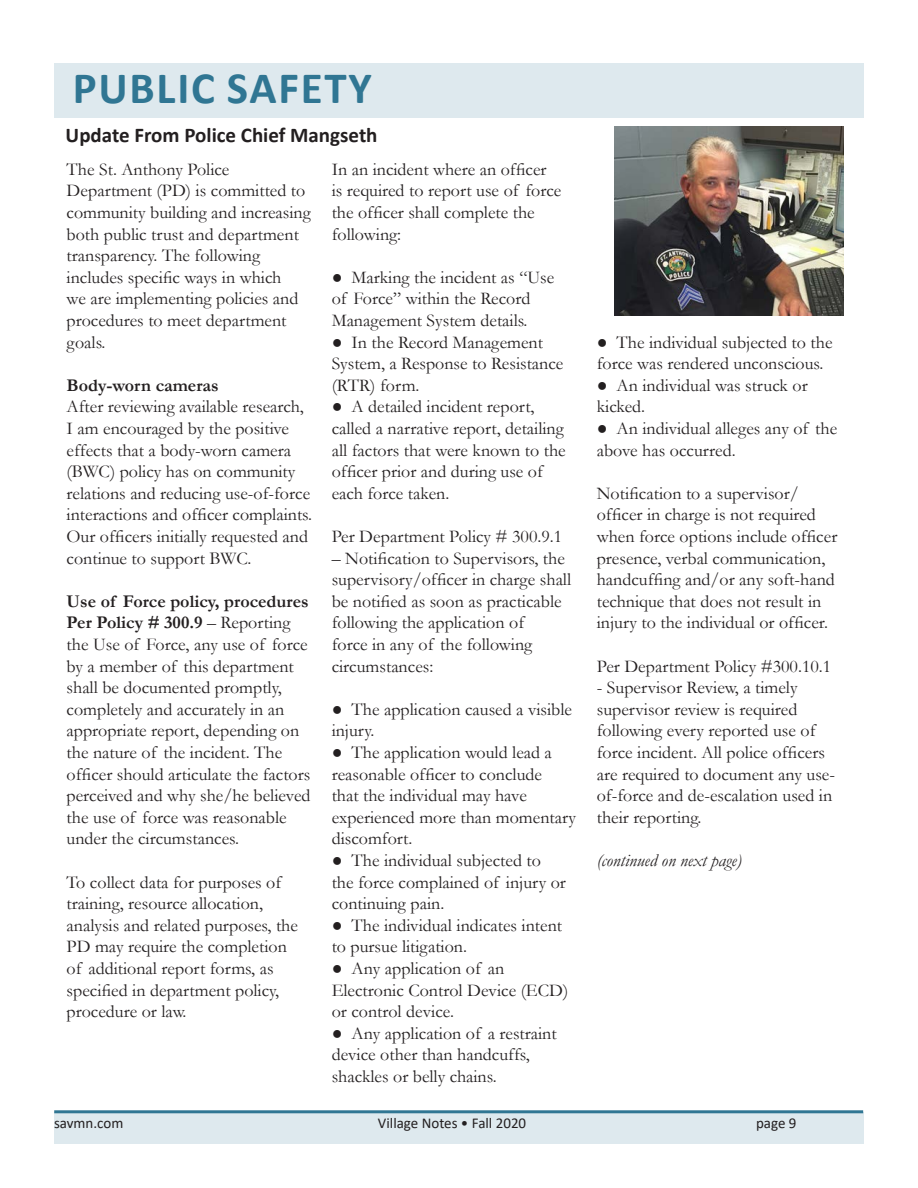
<style>
.page{position:relative;width:918px;height:1188px;background:#fff}
.page>*{position:absolute;margin:0;border:0;box-sizing:border-box;transform-origin:0 0}
.t1{font:700 45px "Calibri";letter-spacing:.04em;color:#307693}
.t2{font:700 21px "Calibri";color:#231f20}
.t3{font:18px/21.6px "Garamond";color:#231f20}
.t4{font:700 18px "Garamond";color:#231f20}
.t5{font:italic 18px "Garamond";color:#231f20}
.t6{font:15px "Calibri";color:#231f20}
.s1{font-weight:700}
</style>
<div class="page">
<div style="left:54px;top:1112px;width:810px;height:32px;background:#dee9ee"></div>
<hr style="left:54px;top:1110px;width:809px;height:3px;background:#307693">
<div style="left:54px;top:63px;width:810px;height:54px;background:#dee9ee"></div>
<img style="left:615px;top:126px;width:229px;height:190px">
<p class="t1" style="left:73px;top:56px;width:301px">PUBLIC SAFETY</p>
<p class="t2" style="left:66px;top:120px;width:313px">Update From Police Chief Mangseth</p>
<p class="t3" style="left:67px;top:158px;width:246px">The St. Anthony Police<br>Department (PD) is committed to community building and increasing both public trust and department transparency. The following includes specific ways in which<br>we are implementing policies and procedures to meet department goals.</p>
<p class="t4" style="left:67px;top:373px;width:154px">Body-worn cameras</p>
<p class="t3" style="left:67px;top:395px;width:247px">After reviewing available research, I am encouraged by the positive effects that a body-worn camera (BWC) policy has on community relations and reducing use-of-force interactions and officer complaints.<br>Our officers initially requested and continue to support BWC.</p>
<p class="t4" style="left:67px;top:589px;width:244px">Use of Force policy, procedures</p>
<p class="t3" style="left:67px;top:611px;width:245px"><span class="s1">Per Policy # 300.9</span> – Reporting the Use of Force, any use of force by a member of this department shall be documented promptly, completely and accurately in an appropriate report, depending on the nature of the incident. The officer should articulate the factors perceived and why she/he believed the use of force was reasonable under the circumstances.</p>
<p class="t3" style="left:67px;top:871px;width:233px">To collect data for purposes of training, resource allocation, analysis and related purposes, the<br>PD may require the completion of additional report forms, as specified in department policy, procedure or law.</p>
<p class="t3" style="left:332px;top:158px;width:231px">In an incident where an officer is required to report use of force the officer shall complete the following:</p>
<p class="t3" style="left:332px;top:266px;width:224px">● Marking the incident as “Use of Force” within the Record<br>Management System details.</p>
<p class="t3" style="left:332px;top:331px;width:233px">● In the Record Management<br>System, a Response to Resistance (RTR) form.</p>
<p class="t3" style="left:332px;top:395px;width:236px">● A detailed incident report, called a narrative report, detailing all factors that were known to the officer prior and during use of each force taken.</p>
<p class="t3" style="left:332px;top:525px;width:232px">Per Department Policy # 300.9.1</p>
<p class="t3" style="left:332px;top:547px;width:241px">– Notification to Supervisors, the supervisory/officer in charge shall be notified as soon as practicable following the application of<br>force in any of the following circumstances:</p>
<p class="t3" style="left:332px;top:698px;width:242px">● The application caused a visible injury.</p>
<p class="t3" style="left:332px;top:741px;width:246px">● The application would lead a reasonable officer to conclude<br>that the individual may have experienced more than momentary discomfort.</p>
<p class="t3" style="left:332px;top:849px;width:236px">● The individual subjected to the force complained of injury or continuing pain.</p>
<p class="t3" style="left:332px;top:914px;width:232px">● The individual indicates intent to pursue litigation.</p>
<p class="t3" style="left:332px;top:957px;width:238px">● Any application of an<br>Electronic Control Device (ECD) or control device.</p>
<p class="t3" style="left:332px;top:1022px;width:227px">● Any application of a restraint device other than handcuffs, shackles or belly chains.</p>
<p class="t3" style="left:597px;top:331px;width:237px">● The individual subjected to the force was rendered unconscious.</p>
<p class="t3" style="left:597px;top:374px;width:212px">● An individual was struck or kicked.</p>
<p class="t3" style="left:597px;top:417px;width:242px">● An individual alleges any of the above has occurred.</p>
<p class="t3" style="left:597px;top:482px;width:242px">Notification to a supervisor/ officer in charge is not required when force options include officer presence, verbal communication, handcuffing and/or any soft-hand technique that does not result in injury to the individual or officer.</p>
<p class="t3" style="left:597px;top:655px;width:236px">Per Department Policy #300.10.1</p>
<p class="t3" style="left:597px;top:676px;width:240px">- Supervisor Review, a timely supervisor review is required following every reported use of force incident. All police officers are required to document any use&shy;of-force and de-escalation used in their reporting.</p>
<p class="t5" style="left:597px;top:848px;width:146px">(continued on next page)</p>
<p class="t6" style="left:54px;top:1113px;width:71px">savmn.com</p>
<p class="t6" style="left:378px;top:1113px;width:150px">Village Notes • Fall 2020</p>
<p class="t6" style="left:756px;top:1113px;width:42px">page 9</p>
</div>
